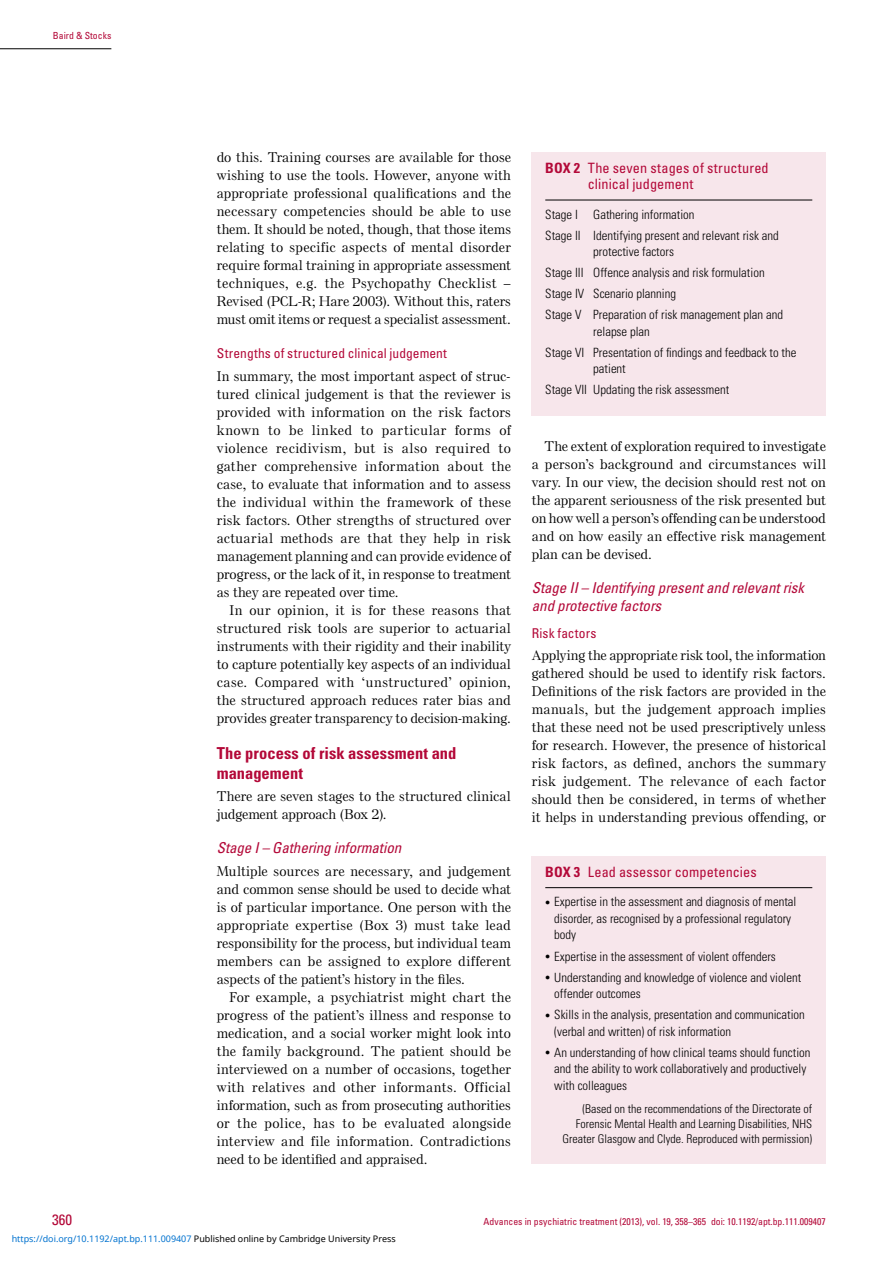
<style>
.page{position:relative;width:893px;height:1263px;background:#fff}
.page>*{position:absolute;margin:0;border:0;box-sizing:border-box;transform-origin:0 0}
.t1{font:700 condensed 16.5px/19.8px "Univers LT Std";letter-spacing:.005em;color:#b30838}
.t2{font:italic condensed 15px/18px "Univers LT Std";letter-spacing:-.005em;color:#b30838}
.t3{font:condensed 15px "Univers LT Std";color:#b30838}
.t4{font:condensed 14.25px/16.5px "Univers LT Std";letter-spacing:.01em;color:#b30838}
.t5{font:500 13.5px/18px "Else NPL Std";letter-spacing:.015em;color:#000;text-align:justify}
.t6{font:condensed 13.5px "Univers LT Std";letter-spacing:.005em;color:#b30838}
.t7{font:300 condensed 12.75px/21px "Univers LT Std";color:#000}
.t8{font:300 condensed 12px/15px "Univers LT Std";color:#000;text-align:right}
.t9{font:condensed 9.75px "Univers LT Std";color:#b30838}
.t10{font:9px "Noto Sans";color:#0172cf}
.s1{font-weight:700}
.s2{font-family:"Newspaper Pi BT";font-weight:400;font-stretch:normal;font-size:7.5px}
.s3{color:#000}
</style>
<div class="page">
<hr style="left:0;top:49px;width:111px;height:1px;background:#000">
<div style="left:532px;top:152px;width:294px;height:263px;background:#f7e6eb"></div>
<hr style="left:545px;top:200px;width:267px;height:1px;background:#000">
<div style="left:532px;top:856px;width:294px;height:308px;background:#f7e6eb"></div>
<hr style="left:545px;top:887px;width:267px;height:1px;background:#000">
<p class="t9" style="left:53px;top:30px;width:60px">Baird &amp; Stocks</p>
<p class="t5" style="left:217px;top:148px;width:296px">do this. Training courses are available for those wishing to use the tools. However, anyone with appropriate professional qualifications and the necessary competencies should be able to use them. It should be noted, though, that those items relating to specific aspects of mental disorder require formal training in appropriate assessment techniques, e.g. the Psychopathy Checklist – Revised (PCL-R; Hare 2003). Without this, raters must omit items or request a specialist assessment.</p>
<p class="t6" style="left:217px;top:345px;width:232px">Strengths of structured clinical judgement</p>
<p class="t5" style="left:217px;top:367px;width:296px">In summary, the most important aspect of struc&shy;tured clinical judgement is that the reviewer is provided with information on the risk factors known to be linked to particular forms of violence recidivism, but is also required to gather comprehensive information about the case, to evaluate that information and to assess the individual within the framework of these risk factors. Other strengths of structured over actuarial methods are that they help in risk management planning and can provide evidence of progress, or the lack of it, in response to treatment as they are repeated over time.</p>
<p class="t5" style="left:217px;top:601px;width:296px;text-indent:13px">In our opinion, it is for these reasons that structured risk tools are superior to actuarial instruments with their rigidity and their inability to capture potentially key aspects of an individual case. Compared with ‘unstructured’ opinion, the structured approach reduces rater bias and provides greater transparency to decision-making.</p>
<p class="t1" style="left:217px;top:743px;width:241px">The process of risk assessment and management</p>
<p class="t5" style="left:217px;top:787px;width:295px">There are seven stages to the structured clinical judgement approach (Box 2).</p>
<p class="t2" style="left:217px;top:839px;width:186px">Stage I – Gathering information</p>
<p class="t5" style="left:217px;top:862px;width:296px">Multiple sources are necessary, and judgement and common sense should be used to decide what is of particular importance. One person with the appropriate expertise (Box 3) must take lead responsibility for the process, but individual team members can be assigned to explore different aspects of the patient’s history in the files.</p>
<p class="t5" style="left:217px;top:988px;width:296px;text-indent:13px">For example, a psychiatrist might chart the progress of the patient’s illness and response to medication, and a social worker might look into the family background. The patient should be interviewed on a number of occasions, together with relatives and other informants. Official information, such as from prosecuting authorities or the police, has to be evaluated alongside interview and file information. Contradictions need to be identified and appraised.</p>
<p class="t4" style="left:588px;top:159px;width:183px;text-indent:-42px"><span class="s1">Box 2</span> The seven stages of structured clinical judgement</p>
<p class="t7" style="left:545px;top:204px;width:235px">Stage I Gathering information<br>Stage II Identifying present and relevant risk and</p>
<p class="t7" style="left:545px;top:241px;width:239px;text-indent:48px">protective factors<br>Stage III Offence analysis and risk formulation Stage IV Scenario planning<br>Stage V Preparation of risk management plan and</p>
<p class="t7" style="left:545px;top:321px;width:253px;text-indent:48px">relapse plan<br>Stage VI Presentation of findings and feedback to the</p>
<p class="t7" style="left:545px;top:358px;width:185px;text-indent:48px">patient<br>Stage VII Updating the risk assessment</p>
<p class="t5" style="left:532px;top:437px;width:296px;text-indent:13px">The extent of exploration required to investigate a person’s background and circumstances will vary. In our view, the decision should rest not on the apparent seriousness of the risk presented but on how well a person’s offending can be understood and on how easily an effective risk management plan can be devised.</p>
<p class="t2" style="left:532px;top:579px;width:274px">Stage II – Identifying present and relevant risk and protective factors</p>
<p class="t6" style="left:532px;top:624px;width:66px">Risk factors</p>
<p class="t5" style="left:532px;top:646px;width:296px">Applying the appropriate risk tool, the information gathered should be used to identify risk factors.<br>Definitions of the risk factors are provided in the manuals, but the judgement approach implies that these need not be used prescriptively unless for research. However, the presence of historical risk factors, as defined, anchors the summary risk judgement. The relevance of each factor should then be considered, in terms of whether it helps in understanding previous offending, or</p>
<p class="t4" style="left:545px;top:863px;width:213px"><span class="s1">Box 3</span> Lead assessor competencies</p>
<p class="t7" style="left:554px;top:894px;width:244px;line-height:16.5px;text-indent:-9px"><span class="s2">•</span> Expertise in the assessment and diagnosis of mental disorder, as recognised by a professional regulatory body</p>
<p class="t7" style="left:545px;top:945px;width:232px"><span class="s2">•</span> Expertise in the assessment of violent offenders</p>
<p class="t7" style="left:554px;top:969px;width:249px;line-height:16.5px;text-indent:-9px"><span class="s2">•</span> Understanding and knowledge of violence and violent offender outcomes</p>
<p class="t7" style="left:554px;top:1006px;width:252px;line-height:16.5px;text-indent:-9px"><span class="s2">•</span> Skills in the analysis, presentation and communication (verbal and written) of risk information</p>
<p class="t7" style="left:554px;top:1044px;width:258px;line-height:16.5px;text-indent:-9px"><span class="s2">•</span> An understanding of how clinical teams should function and the ability to work collaboratively and productively with colleagues</p>
<p class="t8" style="left:562px;top:1101px;width:251px">(Based on the recommendations of the Directorate of<br>Forensic Mental Health and Learning Disabilities, NHS<br>Greater Glasgow and Clyde. Reproduced with permission)</p>
<p class="t3" style="left:52px;top:1210px;width:21px">360</p>
<p class="t9" style="left:484px;top:1216px;width:344px">Advances in psychiatric treatment (2013), vol. 19, 358–365 doi: 10.1192/apt.bp.111.009407</p>
<p class="t10" style="left:12px;top:1232px;width:386px">https://doi.org/10.1192/apt.bp.111.009407 <span class="s3">Published online by Cambridge University Press</span></p>
</div>
